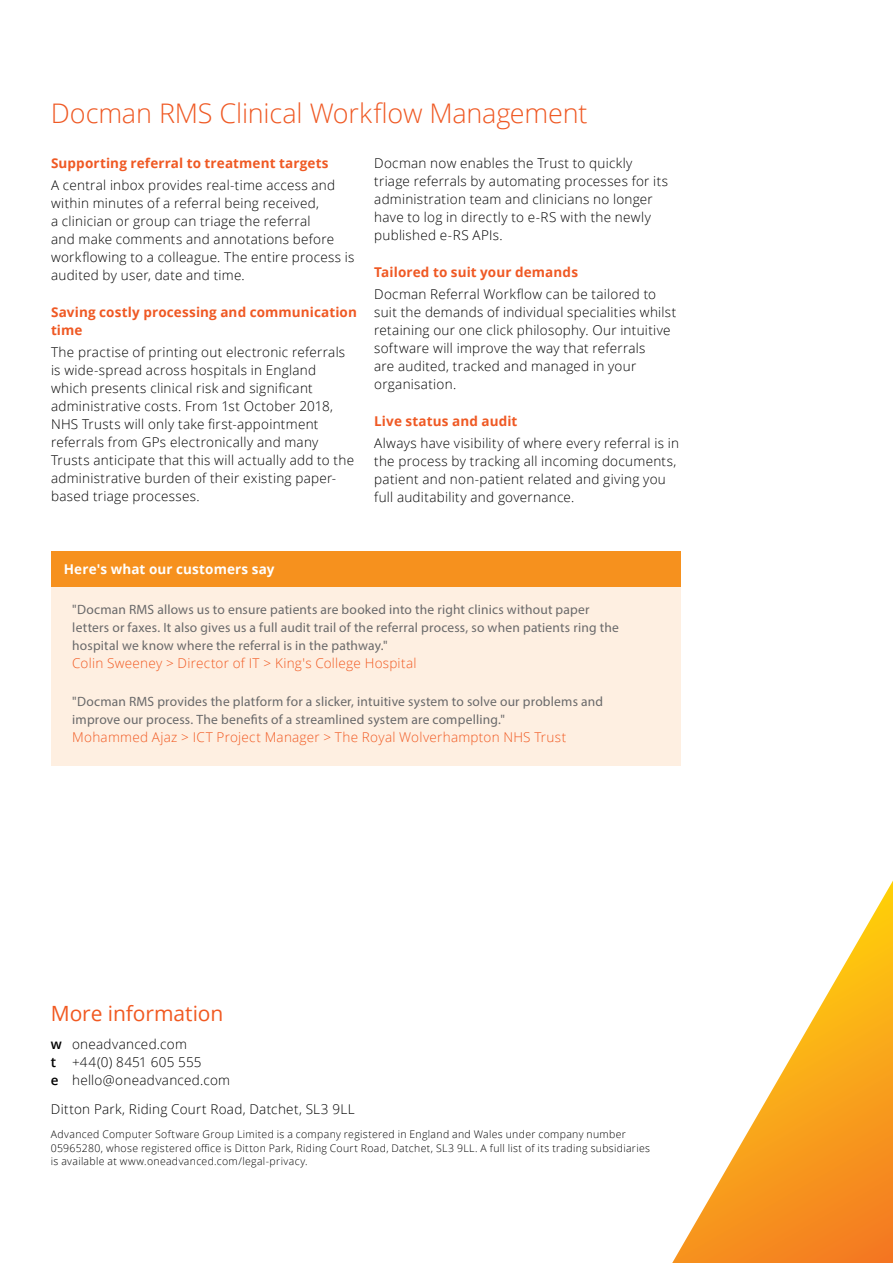
<style>
.page{position:relative;width:893px;height:1263px;background:#fff}
.page>*{position:absolute;margin:0;border:0;box-sizing:border-box;transform-origin:0 0}
.t1{font:300 27px "Open Sans";letter-spacing:-.01em;color:#ef5924}
.t2{font:21px "Open Sans";letter-spacing:-.005em;color:#f15921}
.t3{font:300 13.5px/18px "Open Sans";letter-spacing:.02em;color:#000}
.t4{font:13.5px/18px "Myriad Pro";letter-spacing:.015em;color:#69696a}
.t5{font:700 13.5px/18px "Open Sans";letter-spacing:.01em;color:#ef5924}
.t6{font:300 13.5px "Open Sans";letter-spacing:.02em;color:#f15921}
.t7{font:700 13.5px "Open Sans";letter-spacing:.01em;color:#fff}
.t8{font:300 10.5px/13.5px "Open Sans";letter-spacing:.03em;color:#000}
.s1{font-weight:600}
</style>
<div class="page">
<div style="left:51px;top:583px;width:629px;height:182px;background:#feefe1"></div>
<div style="left:51px;top:551px;width:629px;height:36px;background:#f6911e"></div>
<svg style="left:672px;top:881px;width:221px;height:382px"></svg>
<h1 class="t1" style="left:51px;top:94px;width:538px">Docman RMS Clinical Workflow Management</h1>
<p class="t5" style="left:51px;top:153px;width:279px">Supporting referral to treatment targets</p>
<p class="t3" style="left:51px;top:176px;width:305px">A central inbox provides real-time access and within minutes of a referral being received,<br>a clinician or group can triage the referral<br>and make comments and annotations before workflowing to a colleague. The entire process is audited by user, date and time.</p>
<p class="t5" style="left:51px;top:303px;width:307px">Saving costly processing and communication time</p>
<p class="t3" style="left:51px;top:343px;width:305px">The practise of printing out electronic referrals is wide-spread across hospitals in England which presents clinical risk and significant administrative costs. From 1st October 2018, NHS Trusts will only take first-appointment referrals from GPs electronically and many Trusts anticipate that this will actually add to the administrative burden of their existing paper&shy;based triage processes.</p>
<p class="t3" style="left:374px;top:153px;width:295px">Docman now enables the Trust to quickly triage referrals by automating processes for its administration team and clinicians no longer have to log in directly to e-RS with the newly published e-RS APIs.</p>
<p class="t5" style="left:374px;top:262px;width:205px">Tailored to suit your demands</p>
<p class="t3" style="left:374px;top:285px;width:304px">Docman Referral Workflow can be tailored to suit the demands of individual specialities whilst retaining our one click philosophy. Our intuitive software will improve the way that referrals<br>are audited, tracked and managed in your organisation.</p>
<p class="t5" style="left:374px;top:412px;width:145px">Live status and audit</p>
<p class="t3" style="left:374px;top:434px;width:306px">Always have visibility of where every referral is in the process by tracking all incoming documents, patient and non-patient related and giving you full auditability and governance.</p>
<p class="t7" style="left:64px;top:560px;width:212px">Here's what our customers say</p>
<p class="t4" style="left:72px;top:601px;width:548px">"Docman RMS allows us to ensure patients are booked into the right clinics without paper letters or faxes. It also gives us a full audit trail of the referral process, so when patients ring the hospital we know where the referral is in the pathway."</p>
<p class="t6" style="left:72px;top:654px;width:346px">Colin Sweeney &gt; Director of IT &gt; King's College Hospital</p>
<p class="t4" style="left:72px;top:692px;width:532px">"Docman RMS provides the platform for a slicker, intuitive system to solve our problems and improve our process. The benefits of a streamlined system are compelling."</p>
<p class="t6" style="left:72px;top:728px;width:495px">Mohammed Ajaz &gt; ICT Project Manager &gt; The Royal Wolverhampton NHS Trust</p>
<h2 class="t2" style="left:51px;top:999px;width:174px">More information</h2>
<p class="t3" style="left:51px;top:1035px;width:181px"><span class="s1">w</span> oneadvanced.com<br><span class="s1">t</span> +44(0) 8451 605 555<br><span class="s1">e</span> hello@oneadvanced.com</p>
<p class="t3" style="left:51px;top:1100px;width:305px">Ditton Park, Riding Court Road, Datchet, SL3 9LL</p>
<p class="t8" style="left:51px;top:1127px;width:601px">Advanced Computer Software Group Limited is a company registered in England and Wales under company number<br>05965280, whose registered office is Ditton Park, Riding Court Road, Datchet, SL3 9LL. A full list of its trading subsidiaries is available at www.oneadvanced.com/legal-privacy.</p>
</div>
